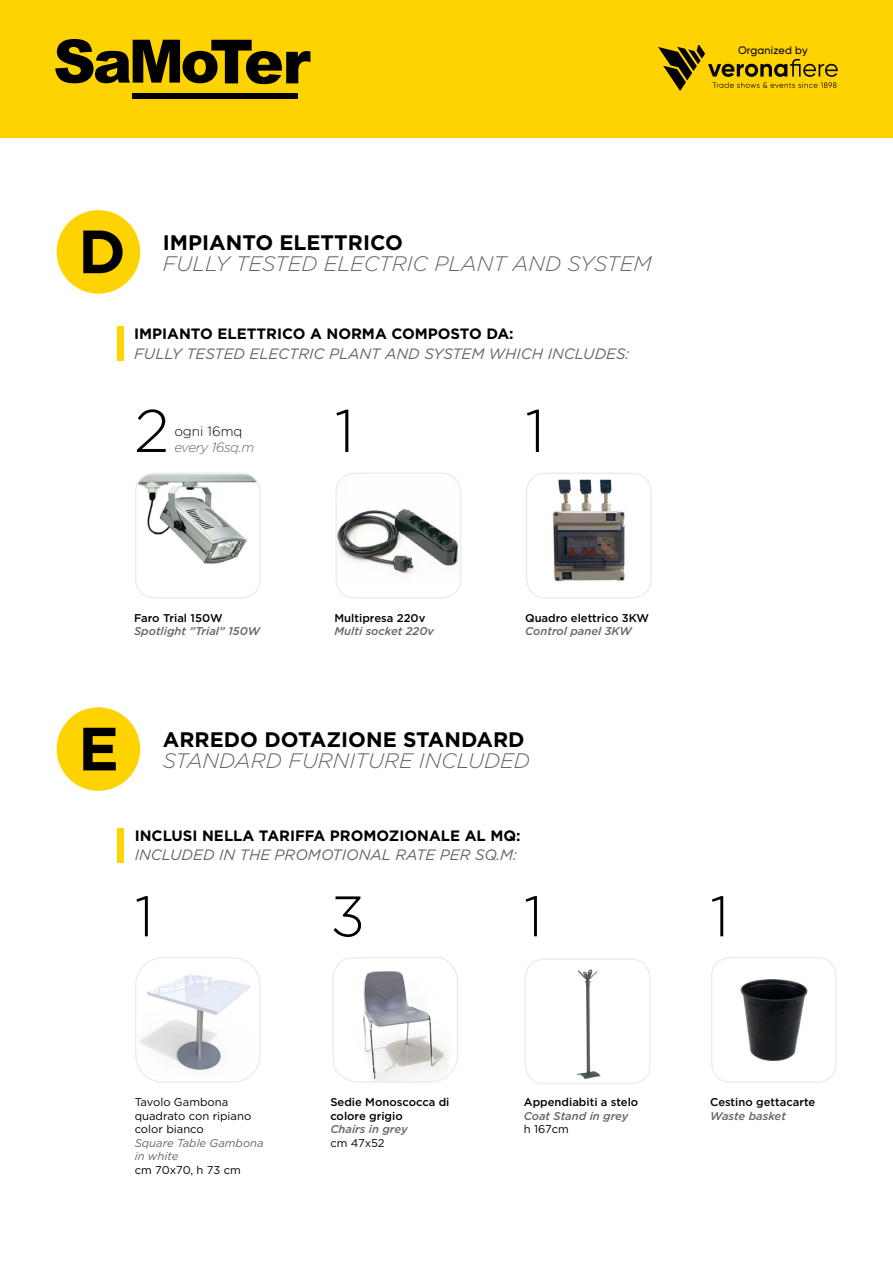
<style>
.page{position:relative;width:893px;height:1263px;background:#fff}
.page>*{position:absolute;margin:0;border:0;box-sizing:border-box;transform-origin:0 0}
.t1{font:700 60.9px "Gotham";color:#000}
.t2{font:300 60px "Gotham";color:#000}
.t3{font:300 57px "Gotham";color:#000}
.t4{font:italic 300 21px "Gotham";color:#646567}
.t5{font:700 21px "Gotham";color:#000}
.t6{font:italic 15px "Gotham";color:#646567}
.t7{font:700 15px "Gotham";color:#000}
.t8{font:italic 300 13.5px "Gotham";letter-spacing:-.03em;color:#646567}
.t9{font:300 13.5px "Gotham";color:#000}
.t10{font:500 11.25px/13.5px "Gotham";color:#000}
.t11{font:italic 500 11.25px "Gotham";color:#646567}
.t12{font:11.25px/13.5px "Gotham";color:#000}
.t13{font:italic 11.25px/13.5px "Gotham";color:#646567}
.t14{font:500 10.8px "Gilroy";letter-spacing:.02em;color:#000}
</style>
<div class="page">
<div style="left:0;top:0;width:893px;height:137px;background:#ffd300"></div>
<div style="left:132px;top:93px;width:166px;height:5px;background:#000"></div>
<svg style="left:55px;top:39px;width:255px;height:45px"></svg>
<img style="left:527px;top:475px;width:124px;height:116px">
<div style="left:526px;top:472px;width:126px;height:126px;border:2px solid #eceded;border-radius:19px"></div>
<img style="left:338px;top:475px;width:120px;height:100px">
<div style="left:335px;top:472px;width:126px;height:126px;border:2px solid #eceded;border-radius:19px"></div>
<img style="left:136px;top:475px;width:124px;height:123px">
<div style="left:135px;top:472px;width:126px;height:126px;border:2px solid #eceded;border-radius:19px"></div>
<img style="left:532px;top:969px;width:112px;height:111px">
<div style="left:525px;top:958px;width:126px;height:126px;border:2px solid #eceded;border-radius:19px"></div>
<img style="left:740px;top:980px;width:68px;height:80px">
<div style="left:711px;top:957px;width:126px;height:126px;border:2px solid #eceded;border-radius:19px"></div>
<svg style="left:332px;top:957px;width:126px;height:126px"></svg>
<img style="left:138px;top:960px;width:120px;height:120px">
<div style="left:135px;top:957px;width:126px;height:126px;border:2px solid #eceded;border-radius:28px"></div>
<div style="left:57px;top:210px;width:83px;height:84px;background:#ffd300;border-radius:50%"></div>
<div style="left:57px;top:707px;width:83px;height:84px;background:#ffd300;border-radius:50%"></div>
<div style="left:117px;top:326px;width:6px;height:34px;background:#ffd300"></div>
<div style="left:117px;top:829px;width:6px;height:34px;background:#ffd300"></div>
<svg style="left:658px;top:45px;width:180px;height:46px"></svg>
<p class="t14" style="left:738px;top:43px;width:71px">Organized by</p>
<h1 class="t1" style="left:78px;top:211px;width:49px">D</h1>
<h3 class="t5" style="left:163px;top:228px;width:242px">IMPIANTO ELETTRICO</h3>
<h3 class="t4" style="left:163px;top:250px;width:490px">FULLY TESTED ELECTRIC PLANT AND SYSTEM</h3>
<h3 class="t7" style="left:134px;top:324px;width:381px">IMPIANTO ELETTRICO A NORMA COMPOSTO DA:</h3>
<h3 class="t6" style="left:134px;top:344px;width:497px">FULLY TESTED ELECTRIC PLANT AND SYSTEM WHICH INCLUDES:</h3>
<h2 class="t2" style="left:134px;top:393px;width:37px">2</h2>
<p class="t9" style="left:174px;top:422px;width:70px">ogni 16mq</p>
<p class="t8" style="left:174px;top:439px;width:81px">every 16sq.m</p>
<h2 class="t2" style="left:335px;top:393px;width:22px">1</h2>
<h2 class="t2" style="left:525px;top:393px;width:22px">1</h2>
<p class="t10" style="left:134px;top:611px;width:90px">Faro Trial 150W</p>
<p class="t11" style="left:134px;top:624px;width:128px">Spotlight ”Trial” 150W</p>
<p class="t10" style="left:335px;top:611px;width:92px">Multipresa 220v</p>
<p class="t11" style="left:335px;top:624px;width:101px">Multi socket 220v</p>
<p class="t10" style="left:525px;top:611px;width:125px">Quadro elettrico 3KW</p>
<p class="t11" style="left:525px;top:624px;width:108px">Control panel 3KW</p>
<h1 class="t1" style="left:78px;top:708px;width:42px">E</h1>
<h3 class="t5" style="left:163px;top:726px;width:363px">ARREDO DOTAZIONE STANDARD</h3>
<h3 class="t4" style="left:163px;top:747px;width:369px">STANDARD FURNITURE INCLUDED</h3>
<h3 class="t7" style="left:135px;top:825px;width:387px">INCLUSI NELLA TARIFFA PROMOZIONALE AL MQ:</h3>
<h3 class="t6" style="left:135px;top:845px;width:384px">INCLUDED IN THE PROMOTIONAL RATE PER SQ.M:</h3>
<h3 class="t3" style="left:135px;top:880px;width:21px">1</h3>
<h3 class="t3" style="left:330px;top:880px;width:36px">3</h3>
<h3 class="t3" style="left:524px;top:880px;width:21px">1</h3>
<h3 class="t3" style="left:710px;top:880px;width:21px">1</h3>
<p class="t12" style="left:135px;top:1095px;width:118px">Tavolo Gambona quadrato con ripiano color bianco</p>
<p class="t13" style="left:135px;top:1136px;width:130px">Square Table Gambona in white</p>
<p class="t12" style="left:135px;top:1163px;width:108px">cm 70x70, h 73 cm</p>
<p class="t10" style="left:330px;top:1095px;width:121px">Sedie Monoscocca di colore grigio</p>
<p class="t11" style="left:330px;top:1122px;width:79px">Chairs in grey</p>
<p class="t12" style="left:330px;top:1136px;width:56px">cm 47x52</p>
<p class="t10" style="left:524px;top:1095px;width:116px">Appendiabiti a stelo</p>
<p class="t11" style="left:524px;top:1108px;width:106px">Coat Stand in grey</p>
<p class="t12" style="left:524px;top:1122px;width:47px">h 167cm</p>
<p class="t10" style="left:710px;top:1095px;width:107px">Cestino gettacarte</p>
<p class="t11" style="left:710px;top:1108px;width:77px">Waste basket</p>
</div>
